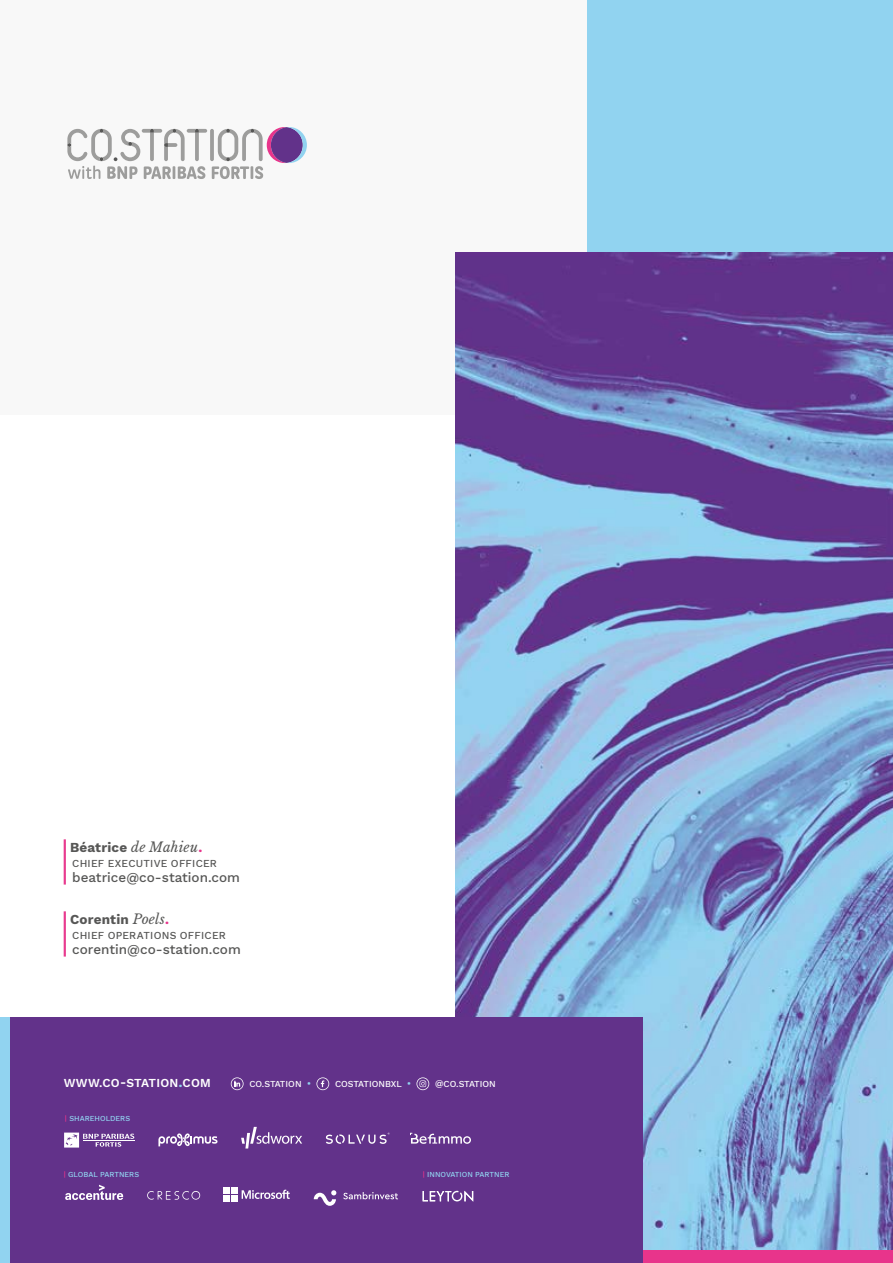
<style>
.page{position:relative;width:893px;height:1263px;background:#fff}
.page>*{position:absolute;margin:0;border:0;box-sizing:border-box;transform-origin:0 0}
.t1{font:300 49.8px "Work Sans";color:#e8348b}
.t2{font:500 13.5px "Work Sans";color:#575756}
.t3{font:700 13.5px "Work Sans";letter-spacing:.01em;color:#575756}
.t4{font:600 12px "Work Sans";letter-spacing:.025em;color:#fff}
.t5{font:500 10.5px "Work Sans";letter-spacing:.02em;color:#575756}
.t6{font:500 9px "Work Sans";color:#fff}
.t7{font:500 7.5px "Work Sans";color:#91d3f0}
.s1{font-family:"Libre Baskerville";font-weight:400;font-style:italic}
.s2{color:#e8348b}
.s3{font-weight:800;color:#91d3f0}
.s4{font-weight:900;font-size:7.5px;color:#91d3f0}
</style>
<div class="page">
<div style="left:455px;top:0;width:438px;height:291px;background:#91d3f0"></div>
<div style="left:0;top:0;width:586px;height:414px;background:#f8f8f8"></div>
<img style="left:455px;top:252px;width:438px;height:998px">
<div style="left:0;top:1250px;width:893px;height:13px;background:#e8348b"></div>
<div style="left:0;top:1017px;width:642px;height:246px;background:#62328a"></div>
<svg style="left:231px;top:1077px;width:13px;height:13px"></svg>
<svg style="left:316px;top:1077px;width:13px;height:13px"></svg>
<svg style="left:416px;top:1077px;width:13px;height:13px"></svg>
<div style="left:0;top:1017px;width:9px;height:246px;background:#91d3f0"></div>
<svg style="left:158px;top:1133px;width:60px;height:13px"></svg>
<svg style="left:64px;top:1132px;width:70px;height:15px"></svg>
<svg style="left:241px;top:1127px;width:61px;height:21px"></svg>
<svg style="left:326px;top:1132px;width:64px;height:12px"></svg>
<svg style="left:410px;top:1133px;width:61px;height:11px"></svg>
<svg style="left:423px;top:1191px;width:50px;height:10px"></svg>
<div style="left:223px;top:1187px;width:7px;height:7px;background:#fff"></div>
<div style="left:231px;top:1187px;width:6px;height:7px;background:#fff"></div>
<div style="left:223px;top:1195px;width:7px;height:6px;background:#fff"></div>
<svg style="left:231px;top:1190px;width:59px;height:11px"></svg>
<svg style="left:147px;top:1191px;width:53px;height:9px"></svg>
<svg style="left:65px;top:1185px;width:58px;height:15px"></svg>
<svg style="left:343px;top:1192px;width:55px;height:7px"></svg>
<svg style="left:314px;top:1190px;width:22px;height:16px"></svg>
<svg style="left:67px;top:127px;width:240px;height:52px"></svg>
<h1 class="t1" style="left:60px;top:821px;width:12px">|</h1>
<h2 class="t3" style="left:70px;top:837px;width:134px">Béatrice <span class="s1">de Mahieu</span><span class="s2">.</span></h2>
<h3 class="t5" style="left:72px;top:856px;width:146px">CHIEF EXECUTIVE OFFICER</h3>
<h2 class="t2" style="left:72px;top:867px;width:169px">beatrice@co-station.com</h2>
<h1 class="t1" style="left:60px;top:893px;width:12px">|</h1>
<h2 class="t3" style="left:70px;top:909px;width:101px">Corentin <span class="s1">Poels</span><span class="s2">.</span></h2>
<h3 class="t5" style="left:72px;top:927px;width:155px">CHIEF OPERATIONS OFFICER</h3>
<h2 class="t2" style="left:72px;top:939px;width:170px">corentin@co-station.com</h2>
<h3 class="t4" style="left:64px;top:1074px;width:149px">WWW.CO-STATION<span class="s3">.</span>COM</h3>
<p class="t6" style="left:249px;top:1077px;width:63px">CO.STATION <span class="s4">•</span></p>
<p class="t6" style="left:335px;top:1077px;width:77px">COSTATIONBXL <span class="s4">•</span></p>
<p class="t6" style="left:435px;top:1077px;width:62px">@CO.STATION</p>
<p class="t7" style="left:65px;top:1112px;width:67px"><span class="s2">|</span> SHAREHOLDERS</p>
<p class="t7" style="left:64px;top:1169px;width:77px"><span class="s2">|</span> GLOBAL PARTNERS</p>
<p class="t7" style="left:423px;top:1169px;width:88px"><span class="s2">|</span> INNOVATION PARTNER</p>
</div>
